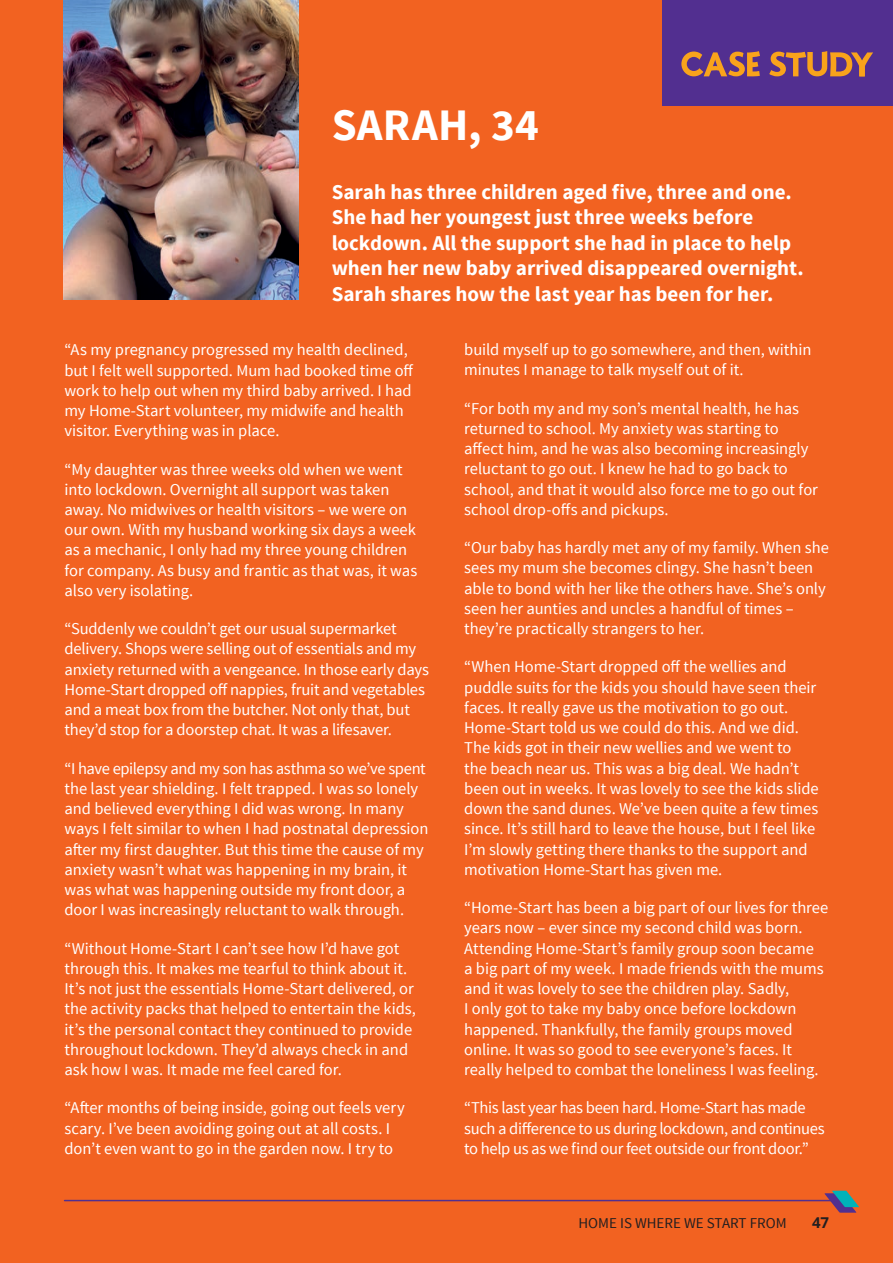
<style>
.page{position:relative;width:893px;height:1263px;background:#f26221}
.page>*{position:absolute;margin:0;border:0;box-sizing:border-box;transform-origin:0 0}
.t1{font:700 45px "Source Sans Pro";letter-spacing:.005em;color:#fff}
.t2{font:700 21px/25.5px "Source Sans Pro";color:#fff}
.t3{font:16.5px/20.2px "Source Sans Pro";letter-spacing:-.005em;color:#fff}
.t4{font:15px "Source Sans Pro";color:#231f20}
.t5{font:700 15px "Noto Sans";color:#231f20}
</style>
<div class="page">
<div style="left:662px;top:0;width:231px;height:106px;background:#522f90"></div>
<svg style="left:681px;top:51px;width:79px;height:25px"></svg>
<svg style="left:769px;top:51px;width:104px;height:25px"></svg>
<hr style="left:65px;top:1200px;width:770px;height:1px;background:#522f90">
<svg style="left:824px;top:1191px;width:35px;height:22px"></svg>
<img style="left:64px;top:0;width:234px;height:300px">
<h1 class="t1" style="left:332px;top:96px;width:209px">SARAH, 34</h1>
<p class="t2" style="left:332px;top:180px;width:473px">Sarah has three children aged five, three and one.<br>She had her youngest just three weeks before lockdown. All the support she had in place to help when her new baby arrived disappeared overnight.<br>Sarah shares how the last year has been for her.</p>
<p class="t3" style="left:64px;top:340px;width:351px">“As my pregnancy progressed my health declined, but I felt well supported. Mum had booked time off work to help out when my third baby arrived. I had my Home-Start volunteer, my midwife and health visitor. Everything was in place.</p>
<p class="t3" style="left:64px;top:459px;width:354px">“My daughter was three weeks old when we went into lockdown. Overnight all support was taken away. No midwives or health visitors – we were on our own. With my husband working six days a week as a mechanic, I only had my three young children for company. As busy and frantic as that was, it was also very isolating.</p>
<p class="t3" style="left:64px;top:619px;width:366px">“Suddenly we couldn’t get our usual supermarket delivery. Shops were selling out of essentials and my anxiety returned with a vengeance. In those early days Home-Start dropped off nappies, fruit and vegetables and a meat box from the butcher. Not only that, but they’d stop for a doorstep chat. It was a lifesaver.</p>
<p class="t3" style="left:64px;top:758px;width:366px">“I have epilepsy and my son has asthma so we’ve spent the last year shielding. I felt trapped. I was so lonely and believed everything I did was wrong. In many ways I felt similar to when I had postnatal depression after my first daughter. But this time the cause of my anxiety wasn’t what was happening in my brain, it was what was happening outside my front door, a door I was increasingly reluctant to walk through.</p>
<p class="t3" style="left:64px;top:938px;width:353px">“Without Home-Start I can’t see how I’d have got through this. It makes me tearful to think about it.<br>It’s not just the essentials Home-Start delivered, or the activity packs that helped to entertain the kids, it’s the personal contact they continued to provide throughout lockdown. They’d always check in and ask how I was. It made me feel cared for.</p>
<p class="t3" style="left:64px;top:1098px;width:342px">“After months of being inside, going out feels very scary. I’ve been avoiding going out at all costs. I don’t even want to go in the garden now. I try to</p>
<p class="t3" style="left:464px;top:340px;width:349px">build myself up to go somewhere, and then, within minutes I manage to talk myself out of it.</p>
<p class="t3" style="left:464px;top:398px;width:355px">“For both my and my son’s mental health, he has returned to school. My anxiety was starting to affect him, and he was also becoming increasingly reluctant to go out. I knew he had to go back to school, and that it would also force me to go out for school drop-offs and pickups.</p>
<p class="t3" style="left:464px;top:538px;width:366px">“Our baby has hardly met any of my family. When she sees my mum she becomes clingy. She hasn’t been able to bond with her like the others have. She’s only seen her aunties and uncles a handful of times – they’re practically strangers to her.</p>
<p class="t3" style="left:464px;top:657px;width:356px">“When Home-Start dropped off the wellies and puddle suits for the kids you should have seen their faces. It really gave us the motivation to go out.<br>Home-Start told us we could do this. And we did.<br>The kids got in their new wellies and we went to<br>the beach near us. This was a big deal. We hadn’t been out in weeks. It was lovely to see the kids slide down the sand dunes. We’ve been quite a few times since. It’s still hard to leave the house, but I feel like I’m slowly getting there thanks to the support and motivation Home-Start has given me.</p>
<p class="t3" style="left:464px;top:898px;width:366px">“Home-Start has been a big part of our lives for three years now – ever since my second child was born.<br>Attending Home-Start’s family group soon became<br>a big part of my week. I made friends with the mums and it was lovely to see the children play. Sadly,<br>I only got to take my baby once before lockdown happened. Thankfully, the family groups moved online. It was so good to see everyone’s faces. It really helped to combat the loneliness I was feeling.</p>
<p class="t3" style="left:464px;top:1098px;width:362px">“This last year has been hard. Home-Start has made such a difference to us during lockdown, and continues to help us as we find our feet outside our front door.”</p>
<p class="t4" style="left:578px;top:1214px;width:210px">HOME IS WHERE WE START FROM</p>
<p class="t5" style="left:812px;top:1212px;width:19px">47</p>
</div>
